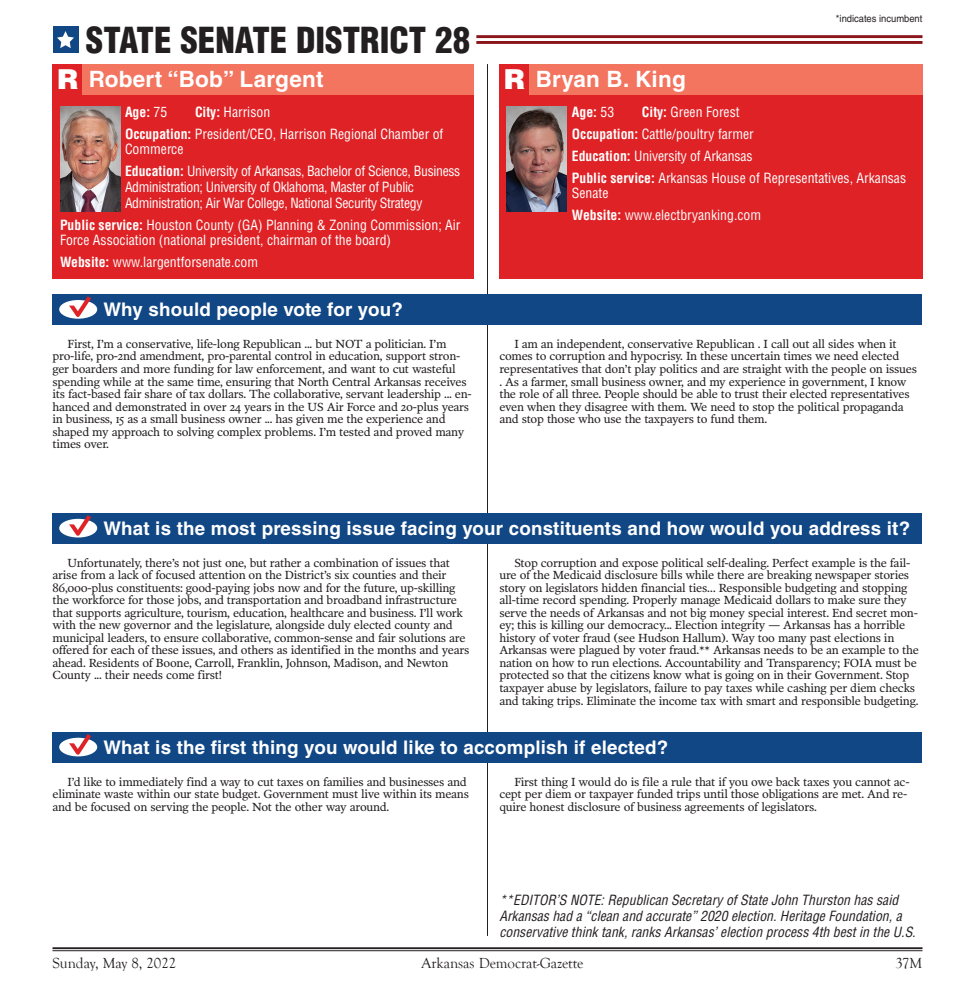
<style>
.page{position:relative;width:975px;height:987px;background:#fff}
.page>*{position:absolute;margin:0;border:0;box-sizing:border-box;transform-origin:0 0}
.t1{font:900 condensed 35px "Helvetica LT Std";color:#231f20}
.t2{font:900 27.5px "Helvetica LT Std";color:#fff}
.t3{font:700 22.5px "Helvetica LT Std";letter-spacing:.01em;color:#fff}
.t4{font:700 18.75px "Helvetica LT Std";letter-spacing:.01em;color:#fff}
.t5{font:15px "Goudy Old Style T";letter-spacing:-.005em;color:#231f20}
.t6{font:condensed 13.75px/15.6px "Helvetica LT Std";color:#fff}
.t7{font:italic condensed 13.75px/15.6px "Helvetica LT Std";color:#231f20}
.t8{font:condensed 13.75px/15.6px "Helvetica LT Std";letter-spacing:-.025em;color:#fff}
.t9{font:700 condensed 13.75px "Helvetica LT Std";color:#fff}
.Bodytype{font:11.88px/12.5px "Poynter OS Text Two";letter-spacing:-.02em;color:#231f20}
.agate_9_on_10{font:10px "Helvetica LT Std";color:#231f20;scale:.94 1}
.s1{font-weight:400}
.s2{font-weight:700}
</style>
<div class="page">
<hr style="left:487px;top:64px;width:1px;height:871px;background:#231f20">
<div style="left:52px;top:513px;width:870px;height:30px;background:#114784"></div>
<div style="left:59px;top:518px;width:38px;height:19px;background:#fff;border-radius:50%"></div>
<svg style="left:69px;top:515px;width:22px;height:20px"></svg>
<div style="left:52px;top:294px;width:870px;height:30px;background:#114784"></div>
<div style="left:59px;top:300px;width:38px;height:18px;background:#fff;border-radius:50%"></div>
<svg style="left:69px;top:296px;width:22px;height:21px"></svg>
<div style="left:52px;top:732px;width:870px;height:30px;background:#114784"></div>
<div style="left:59px;top:737px;width:38px;height:19px;background:#fff;border-radius:50%"></div>
<svg style="left:69px;top:734px;width:22px;height:20px"></svg>
<div style="left:53px;top:26px;width:25px;height:27px;background:#114784"></div>
<svg style="left:57px;top:31px;width:17px;height:17px"></svg>
<hr style="left:476px;top:35px;width:446px;height:3px;background:#8a161c">
<hr style="left:476px;top:41px;width:446px;height:3px;background:#8a161c">
<hr style="left:52px;top:947px;width:870px;height:1px;background:#231f20">
<hr style="left:52px;top:950px;width:870px;height:1px;background:#231f20">
<div style="left:52px;top:64px;width:422px;height:215px;background:#de2226"></div>
<div style="left:82px;top:64px;width:392px;height:30px;background:#f3745f"></div>
<img style="left:60px;top:107px;width:60px;height:105px">
<div style="left:499px;top:64px;width:423px;height:215px;background:#de2226"></div>
<div style="left:529px;top:64px;width:393px;height:30px;background:#f3745f"></div>
<img style="left:507px;top:107px;width:60px;height:105px">
<p class="agate_9_on_10" style="left:836px;top:13px;width:94px">*indicates incumbent</p>
<p class="t1" style="left:86px;top:18px;width:386px">STATE SENATE DISTRICT 28</p>
<p class="t3" style="left:89px;top:65px;width:236px">Robert “Bob” Largent</p>
<p class="t9" style="left:125px;top:103px;width:44px">Age: <span class="s1">75</span></p>
<p class="t6" style="left:195px;top:104px;width:77px"><span class="s2">City:</span> Harrison</p>
<p class="t6" style="left:125px;top:126px;width:320px"><span class="s2">Occupation:</span> President/CEO, Harrison Regional Chamber of<br>Commerce</p>
<p class="t8" style="left:125px;top:163px;width:337px"><span class="s2">Education:</span> University of Arkansas, Bachelor of Science, Business<br>Administration; University of Oklahoma, Master of Public<br>Administration; Air War College, National Security Strategy</p>
<p class="t6" style="left:60px;top:216px;width:402px"><span class="s2">Public service:</span> Houston County (GA) Planning &amp; Zoning Commission; Air<br>Force Association (national president, chairman of the board)</p>
<p class="t6" style="left:60px;top:254px;width:200px"><span class="s2">Website:</span> www.largentforsenate.com</p>
<p class="t2" style="left:57px;top:61px;width:23px">R</p>
<p class="t3" style="left:536px;top:65px;width:152px">Bryan B. King</p>
<p class="t9" style="left:572px;top:103px;width:44px">Age: <span class="s1">53</span></p>
<p class="t6" style="left:642px;top:104px;width:99px"><span class="s2">City:</span> Green Forest</p>
<p class="t6" style="left:572px;top:126px;width:184px"><span class="s2">Occupation:</span> Cattle/poultry farmer</p>
<p class="t6" style="left:572px;top:148px;width:182px"><span class="s2">Education:</span> University of Arkansas</p>
<p class="t6" style="left:572px;top:170px;width:336px"><span class="s2">Public service:</span> Arkansas House of Representatives, Arkansas<br>Senate</p>
<p class="t6" style="left:572px;top:207px;width:191px"><span class="s2">Website:</span> www.electbryanking.com</p>
<p class="t2" style="left:504px;top:61px;width:23px">R</p>
<p class="t4" style="left:103px;top:298px;width:301px">Why should people vote for you?</p>
<p class="Bodytype" style="left:52px;top:337px;width:421px;text-indent:15px">First, I’m a conservative, life-long Republican ... but NOT a politician. I’m pro-life, pro-2nd amendment, pro-parental control in education, support stron&shy;ger boarders and more funding for law enforcement, and want to cut wasteful spending while at the same time, ensuring that North Central Arkansas receives its fact-based fair share of tax dollars. The collaborative, servant leadership ... en&shy;hanced and demonstrated in over 24 years in the US Air Force and 20-plus years in business, 15 as a small business owner ... has given me the experience and shaped my approach to solving complex problems. I’m tested and proved many times over.</p>
<p class="Bodytype" style="left:499px;top:337px;width:419px;text-indent:15px">I am an independent, conservative Republican . I call out all sides when it comes to corruption and hypocrisy. In these uncertain times we need elected representatives that don’t play politics and are straight with the people on issues . As a farmer, small business owner, and my experience in government, I know the role of all three. People should be able to trust their elected representatives even when they disagree with them. We need to stop the political propaganda and stop those who use the taxpayers to fund them.</p>
<p class="t4" style="left:103px;top:516px;width:808px">What is the most pressing issue facing your constituents and how would you address it?</p>
<p class="Bodytype" style="left:52px;top:556px;width:418px;text-indent:15px">Unfortunately, there’s not just one, but rather a combination of issues that arise from a lack of focused attention on the District’s six counties and their 86,000-plus constituents: good-paying jobs now and for the future, up-skilling the workforce for those jobs, and transportation and broadband infrastructure that supports agriculture, tourism, education, healthcare and business. I’ll work with the new governor and the legislature, alongside duly elected county and municipal leaders, to ensure collaborative, common-sense and fair solutions are offered for each of these issues, and others as identified in the months and years ahead. Residents of Boone, Carroll, Franklin, Johnson, Madison, and Newton County ... their needs come first!</p>
<p class="Bodytype" style="left:499px;top:556px;width:421px;text-indent:15px">Stop corruption and expose political self-dealing. Perfect example is the fail&shy;ure of the Medicaid disclosure bills while there are breaking newspaper stories story on legislators hidden financial ties… Responsible budgeting and stopping all-time record spending. Properly manage Medicaid dollars to make sure they serve the needs of Arkansas and not big money special interest. End secret mon&shy;ey; this is killing our democracy... Election integrity — Arkansas has a horrible history of voter fraud (see Hudson Hallum). Way too many past elections in Arkansas were plagued by voter fraud.** Arkansas needs to be an example to the nation on how to run elections. Accountability and Transparency; FOIA must be protected so that the citizens know what is going on in their Government. Stop taxpayer abuse by legislators, failure to pay taxes while cashing per diem checks and taking trips. Eliminate the income tax with smart and responsible budgeting.</p>
<p class="t4" style="left:103px;top:735px;width:566px">What is the first thing you would like to accomplish if elected?</p>
<p class="Bodytype" style="left:52px;top:775px;width:418px;text-indent:15px">I’d like to immediately find a way to cut taxes on families and businesses and eliminate waste within our state budget. Government must live within its means and be focused on serving the people. Not the other way around.</p>
<p class="Bodytype" style="left:499px;top:775px;width:412px;text-indent:15px">First thing I would do is file a rule that if you owe back taxes you cannot ac&shy;cept per diem or taxpayer funded trips until those obligations are met. And re&shy;quire honest disclosure of business agreements of legislators.</p>
<p class="t7" style="left:499px;top:892px;width:418px">**EDITOR’S NOTE: Republican Secretary of State John Thurston has said<br>Arkansas had a “clean and accurate” 2020 election. Heritage Foundation, a conservative think tank, ranks Arkansas’ election process 4th best in the U.S.</p>
<p class="t5" style="left:52px;top:954px;width:125px">Sunday, May 8, 2022</p>
<p class="t5" style="left:422px;top:954px;width:163px">Arkansas Democrat-Gazette</p>
<p class="t5" style="left:896px;top:954px;width:28px">37M</p>
</div>
